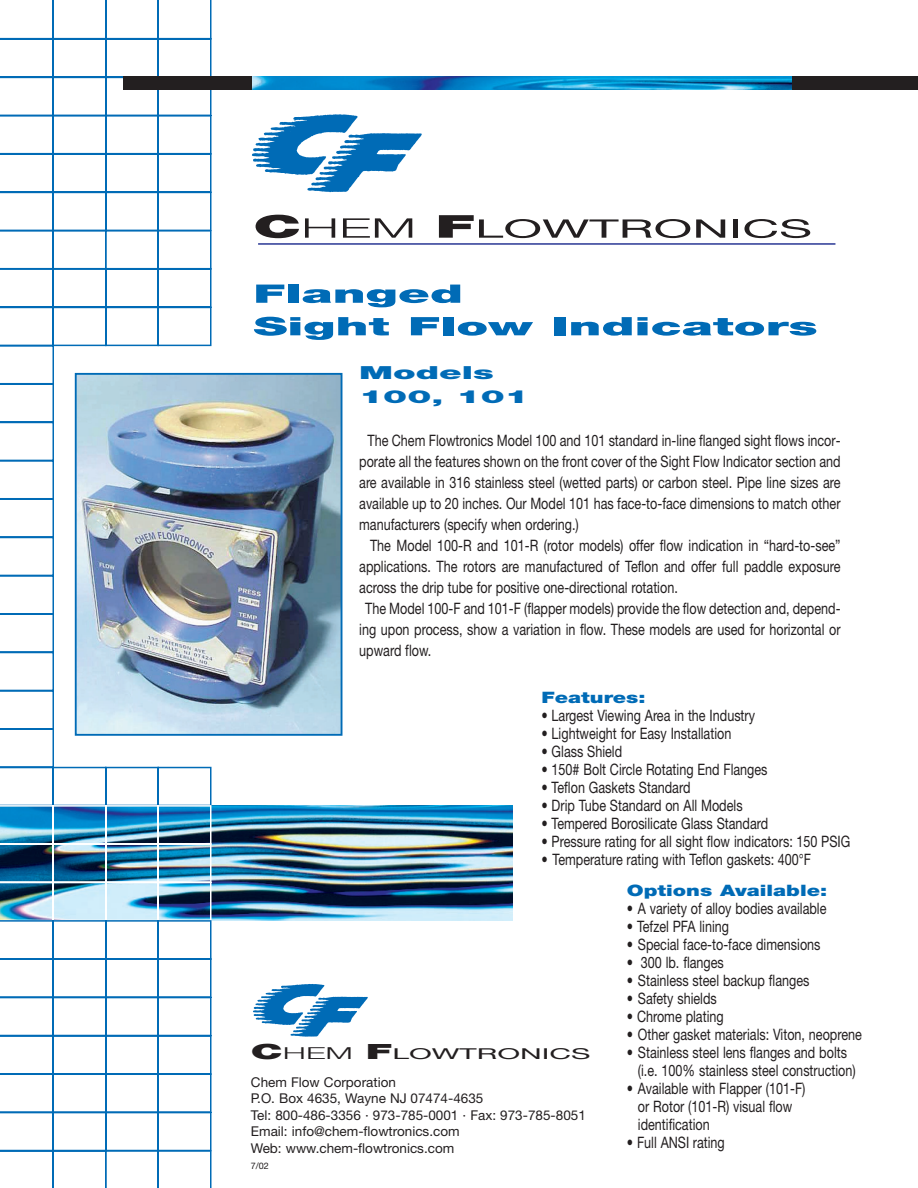
<style>
.page{position:relative;width:918px;height:1188px;background:#fff}
.page>*{position:absolute;margin:0;border:0;box-sizing:border-box;transform-origin:0 0}
.t1{font:900 25.5px/32.5px "Helvetica Neue";color:#006bb6;scale:2 1}
.t2{font:25.5px "Helvetica Neue";color:#231f20;scale:2 1}
.t3{font:900 18px/24px "Helvetica Neue";color:#006bb6;scale:2 1}
.t4{font:15.75px/21px "Helvetica Neue";color:#231f20;scale:.8 1}
.t5{font:900 15.75px "Helvetica Neue";color:#006bb6;scale:1.35 1}
.t6{font:15px "Helvetica Neue";color:#231f20;scale:2 1}
.t7{font:13.5px/16.5px "Helvetica Neue";color:#231f20}
.t8{font:9px "Helvetica Neue";color:#231f20}
.s1{font-weight:900;font-size:31.5px}
.s2{font-weight:300;font-size:27px}
.s3{font-weight:900;font-size:21px}
.s4{font-weight:300;font-size:16.5px}
</style>
<div class="page">
<img style="left:212px;top:805px;width:301px;height:115px">
<svg style="left:0;top:0;width:212px;height:229px"></svg>
<svg style="left:0;top:229px;width:212px;height:575px"></svg>
<img style="left:0;top:804px;width:212px;height:115px">
<svg style="left:0;top:919px;width:212px;height:269px"></svg>
<svg style="left:104px;top:1149px;width:108px;height:39px"></svg>
<div style="left:124px;top:76px;width:794px;height:14px;background:#231f20"></div>
<img style="left:252px;top:76px;width:540px;height:14px">
<img style="left:252px;top:114px;width:170px;height:79px">
<hr style="left:258px;top:243px;width:577px;height:2px;background:#293795">
<img style="left:78px;top:376px;width:261px;height:357px">
<div style="left:75px;top:373px;width:267px;height:363px;border:2px solid #006bb6"></div>
<svg style="left:253px;top:984px;width:115px;height:53px"></svg>
<h1 class="t2" style="left:253px;top:219px;width:281px"><span class="s1">C</span><span class="s2">HEM</span> <span class="s1">F</span>LOWTRONICS</h1>
<h1 class="t1" style="left:253px;top:280px;width:284px">Flanged<br>Sight Flow Indicators</h1>
<p class="t3" style="left:359px;top:362px;width:86px">Models<br>100, 101</p>
<p class="t4" style="left:359px;top:432px;width:603px;text-align:justify;text-indent:8px">The Chem Flowtronics Model 100 and 101 standard in-line flanged sight flows incor&shy;porate all the features shown on the front cover of the Sight Flow Indicator section and are available in 316 stainless steel (wetted parts) or carbon steel. Pipe line sizes are available up to 20 inches. Our Model 101 has face-to-face dimensions to match other manufacturers (specify when ordering.)</p>
<p class="t4" style="left:370px;top:537px;width:590px">The Model 100-R and 101-R (rotor models) offer flow indication in “hard-to-see”</p>
<p class="t4" style="left:359px;top:558px;width:603px">applications. The rotors are manufactured of Teflon and offer full paddle exposure</p>
<p class="t4" style="left:359px;top:579px;width:400px">across the drip tube for positive one-directional rotation.</p>
<p class="t4" style="left:365px;top:600px;width:596px">The Model 100-F and 101-F (flapper models) provide the flow detection and, depend-</p>
<p class="t4" style="left:359px;top:621px;width:603px">ing upon process, show a variation in flow. These models are used for horizontal or</p>
<p class="t4" style="left:359px;top:642px;width:92px">upward flow.</p>
<p class="t5" style="left:542px;top:691px;width:79px">Features:</p>
<p class="t4" style="left:542px;top:706px;width:268px">• Largest Viewing Area in the Industry</p>
<p class="t4" style="left:542px;top:724px;width:239px">• Lightweight for Easy Installation</p>
<p class="t4" style="left:542px;top:742px;width:102px">• Glass Shield</p>
<p class="t4" style="left:542px;top:760px;width:284px">• 150# Bolt Circle Rotating End Flanges</p>
<p class="t4" style="left:542px;top:778px;width:188px">• Teflon Gaskets Standard</p>
<p class="t4" style="left:542px;top:796px;width:253px">• Drip Tube Standard on All Models</p>
<p class="t4" style="left:542px;top:814px;width:285px">• Tempered Borosilicate Glass Standard</p>
<p class="t4" style="left:542px;top:832px;width:388px">• Pressure rating for all sight flow indicators: 150 PSIG</p>
<p class="t4" style="left:542px;top:850px;width:338px">• Temperature rating with Teflon gaskets: 400°F</p>
<p class="t6" style="left:251px;top:1049px;width:171px"><span class="s3">C</span><span class="s4">HEM</span> <span class="s3">F</span>LOWTRONICS</p>
<p class="t7" style="left:251px;top:1075px;width:336px">Chem Flow Corporation<br>P.O. Box 4635, Wayne NJ 07474-4635<br>Tel: 800-486-3356 · 973-785-0001 · Fax: 973-785-8051<br>Email: info@chem-flowtronics.com<br>Web: www.chem-flowtronics.com</p>
<p class="t8" style="left:251px;top:1163px;width:20px">7/02</p>
<p class="t5" style="left:627px;top:885px;width:150px">Options Available:</p>
<p class="t4" style="left:627px;top:900px;width:251px">• A variety of alloy bodies available</p>
<p class="t4" style="left:627px;top:918px;width:129px">• Tefzel PFA lining</p>
<p class="t4" style="left:627px;top:936px;width:244px">• Special face-to-face dimensions</p>
<p class="t4" style="left:627px;top:954px;width:123px">• 300 lb. flanges</p>
<p class="t4" style="left:627px;top:972px;width:230px">• Stainless steel backup flanges</p>
<p class="t4" style="left:627px;top:990px;width:114px">• Safety shields</p>
<p class="t4" style="left:627px;top:1008px;width:123px">• Chrome plating</p>
<p class="t4" style="left:627px;top:1026px;width:295px">• Other gasket materials: Viton, neoprene</p>
<p class="t4" style="left:638px;top:1045px;width:274px;line-height:18px;text-indent:-11px">• Stainless steel lens flanges and bolts (i.e. 100% stainless steel construction)</p>
<p class="t4" style="left:638px;top:1081px;width:211px;line-height:18px;text-indent:-11px">• Available with Flapper (101-F) or Rotor (101-R) visual flow identification</p>
<p class="t4" style="left:627px;top:1134px;width:124px">• Full ANSI rating</p>
</div>
